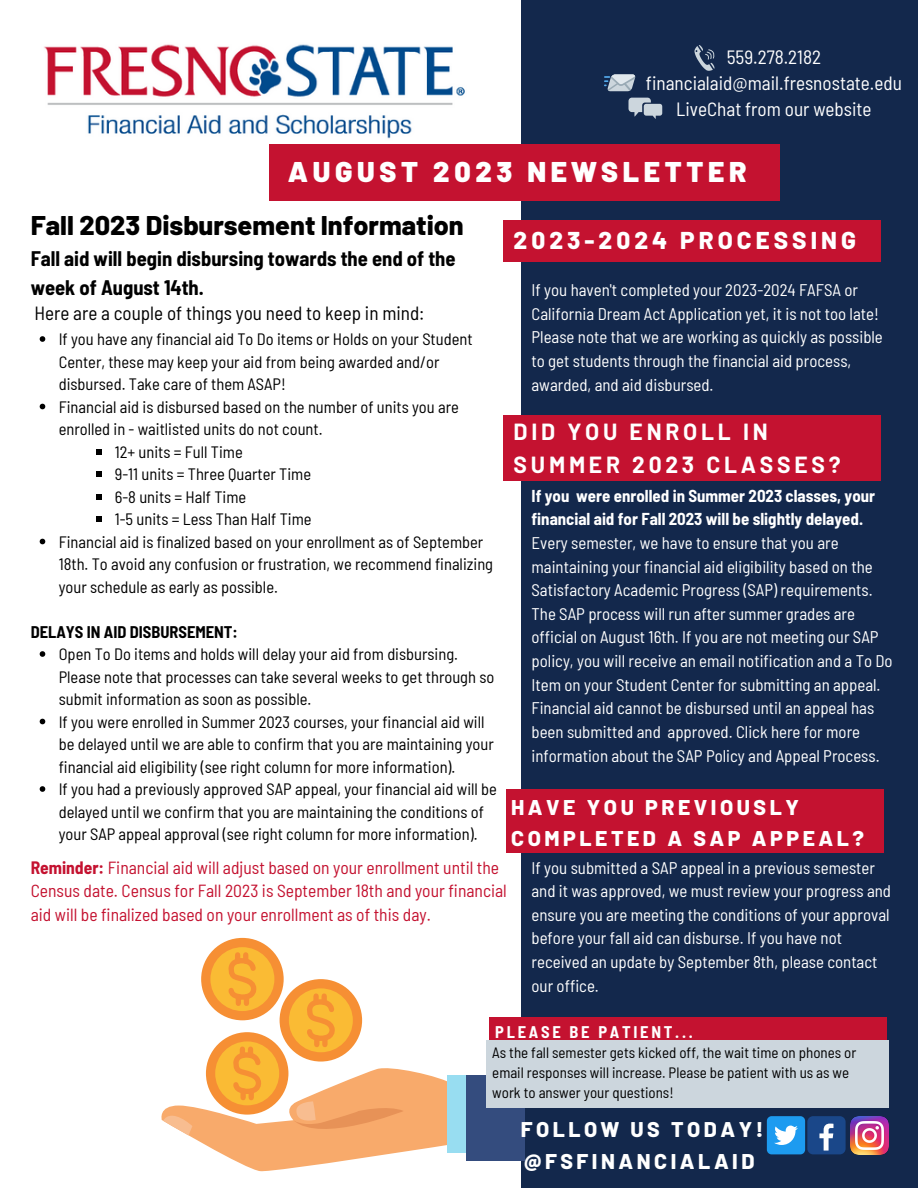
<style>
.page{position:relative;width:918px;height:1188px;background:#fff}
.page>*{position:absolute;margin:0;border:0;box-sizing:border-box;transform-origin:0 0}
.t1{font:900 28.5px "Barlow";letter-spacing:.165em;color:#fff}
.t2{font:800 27px "Barlow";color:#000}
.t3{font:800 24.3px "Barlow";letter-spacing:.165em;color:#fff}
.t4{font:700 22.8px/32.7px "Barlow";letter-spacing:.165em;color:#fff}
.t5{font:800 21.3px/30.3px "Barlow";letter-spacing:.165em;color:#fff}
.t6{font:700 semi-condensed 20.55px/28.2px "Barlow";color:#000}
.t7{font:semi-condensed 19.2px "Barlow";color:#fff}
.t8{font:semi-condensed 19.05px "Barlow";color:#000}
.t9{font:semi-condensed 17.55px/23.7px "Barlow";color:#c41230}
.t10{font:semi-condensed 16.8px/23.7px "Barlow";color:#fff}
.t11{font:700 semi-condensed 16.8px/23.7px "Barlow";color:#fff}
.t12{font:semi-condensed 16.5px/22.5px "Barlow";color:#000}
.t13{font:700 semi-condensed 16.5px "Barlow";color:#000}
.t14{font:700 semi-condensed 16.5px "Barlow";letter-spacing:.165em;color:#fff}
.t15{font:semi-condensed 15px/20.2px "Barlow";color:#000}
.s1{font-weight:700}
</style>
<div class="page">
<div style="left:521px;top:0;width:397px;height:1188px;background:#13284c"></div>
<div style="left:489px;top:1017px;width:397px;height:44px;background:#c41230"></div>
<div style="left:503px;top:220px;width:377px;height:42px;background:#c41230"></div>
<div style="left:503px;top:415px;width:377px;height:66px;background:#c41230"></div>
<img style="left:44px;top:44px;width:421px;height:95px">
<div style="left:448px;top:1075px;width:25px;height:78px;background:#98ddf1"></div>
<div style="left:466px;top:1075px;width:59px;height:85px;background:#344c7e"></div>
<div style="left:201px;top:938px;width:83px;height:82px;background:#f68f34;border-radius:50%"></div>
<svg style="left:210px;top:947px;width:64px;height:64px"></svg>
<svg style="left:161px;top:955px;width:287px;height:217px"></svg>
<img style="left:851px;top:1116px;width:38px;height:38px">
<div style="left:807px;top:1116px;width:39px;height:38px;background:#1a4789;border-radius:6px"></div>
<svg style="left:819px;top:1124px;width:14px;height:27px"></svg>
<div style="left:270px;top:144px;width:510px;height:57px;background:#c41230"></div>
<svg style="left:604px;top:74px;width:32px;height:17px"></svg>
<svg style="left:629px;top:98px;width:33px;height:21px"></svg>
<svg style="left:694px;top:45px;width:21px;height:26px"></svg>
<div style="left:486px;top:1041px;width:403px;height:67px;background:#ccd6dd"></div>
<div style="left:767px;top:1116px;width:38px;height:38px;background:#1d9bf0;border-radius:5px"></div>
<svg style="left:774px;top:1126px;width:24px;height:19px"></svg>
<svg style="left:40px;top:336px;width:5px;height:6px"></svg>
<svg style="left:40px;top:404px;width:5px;height:5px"></svg>
<svg style="left:96px;top:449px;width:6px;height:5px"></svg>
<svg style="left:96px;top:471px;width:6px;height:6px"></svg>
<svg style="left:96px;top:494px;width:6px;height:5px"></svg>
<svg style="left:96px;top:516px;width:6px;height:6px"></svg>
<svg style="left:40px;top:539px;width:5px;height:5px"></svg>
<svg style="left:40px;top:651px;width:5px;height:6px"></svg>
<svg style="left:40px;top:719px;width:5px;height:5px"></svg>
<svg style="left:40px;top:786px;width:5px;height:6px"></svg>
<div style="left:506px;top:789px;width:378px;height:63px;background:#c41230"></div>
<p class="t7" style="left:727px;top:44px;width:96px">559.278.2182</p>
<p class="t7" style="left:646px;top:71px;width:258px">financialaid@mail.fresnostate.edu</p>
<p class="t7" style="left:676px;top:97px;width:197px">LiveChat from our website</p>
<p class="t1" style="left:288px;top:153px;width:460px">AUGUST 2023 NEWSLETTER</p>
<p class="t2" style="left:31px;top:208px;width:435px">Fall 2023 Disbursement Information</p>
<p class="t3" style="left:514px;top:225px;width:344px">2023-2024 PROCESSING</p>
<p class="t6" style="left:31px;top:244px;width:427px">Fall aid will begin disbursing towards the end of the week of August 14th.</p>
<p class="t8" style="left:34px;top:301px;width:392px">Here are a couple of things you need to keep in mind:</p>
<p class="t10" style="left:532px;top:277px;width:349px">If you haven't completed your 2023-2024 FAFSA or<br>California Dream Act Application yet, it is not too late!</p>
<p class="t10" style="left:532px;top:325px;width:353px">Please note that we are working as quickly as possible to get students through the financial aid process, awarded, and aid disbursed.</p>
<p class="t12" style="left:59px;top:327px;width:415px">If you have any financial aid To Do items or Holds on your Student<br>Center, these may keep your aid from being awarded and/or disbursed. Take care of them ASAP!</p>
<p class="t12" style="left:59px;top:395px;width:402px">Financial aid is disbursed based on the number of units you are enrolled in - waitlisted units do not count.</p>
<p class="t12" style="left:115px;top:440px;width:130px">12+ units = Full Time</p>
<p class="t12" style="left:115px;top:462px;width:198px">9-11 units = Three Quarter Time</p>
<p class="t12" style="left:115px;top:485px;width:133px">6-8 units = Half Time</p>
<p class="t12" style="left:115px;top:507px;width:198px">1-5 units = Less Than Half Time</p>
<p class="t12" style="left:59px;top:530px;width:436px">Financial aid is finalized based on your enrollment as of September<br>18th. To avoid any confusion or frustration, we recommend finalizing your schedule as early as possible.</p>
<p class="t4" style="left:514px;top:415px;width:328px">DID YOU ENROLL IN<br>SUMMER 2023 CLASSES?</p>
<p class="t11" style="left:532px;top:483px;width:345px">If you were enrolled in Summer 2023 classes, your financial aid for Fall 2023 will be slightly delayed.</p>
<p class="t10" style="left:532px;top:530px;width:363px">Every semester, we have to ensure that you are maintaining your financial aid eligibility based on the Satisfactory Academic Progress (SAP) requirements.<br>The SAP process will run after summer grades are official on August 16th. If you are not meeting our SAP policy, you will receive an email notification and a To Do Item on your Student Center for submitting an appeal.<br>Financial aid cannot be disbursed until an appeal has been submitted and approved. Click here for more information about the SAP Policy and Appeal Process.</p>
<p class="t5" style="left:511px;top:792px;width:354px">HAVE YOU PREVIOUSLY<br>COMPLETED A SAP APPEAL?</p>
<p class="t10" style="left:532px;top:855px;width:361px">If you submitted a SAP appeal in a previous semester and it was approved, we must review your progress and ensure you are meeting the conditions of your approval before your fall aid can disburse. If you have not received an update by September 8th, please contact our office.</p>
<p class="t13" style="left:31px;top:621px;width:209px">DELAYS IN AID DISBURSEMENT:</p>
<p class="t12" style="left:59px;top:642px;width:437px">Open To Do items and holds will delay your aid from disbursing.<br>Please note that processes can take several weeks to get through so submit information as soon as possible.</p>
<p class="t12" style="left:59px;top:710px;width:437px">If you were enrolled in Summer 2023 courses, your financial aid will be delayed until we are able to confirm that you are maintaining your financial aid eligibility (see right column for more information).</p>
<p class="t12" style="left:59px;top:777px;width:440px">If you had a previously approved SAP appeal, your financial aid will be delayed until we confirm that you are maintaining the conditions of your SAP appeal approval (see right column for more information).</p>
<p class="t9" style="left:31px;top:855px;width:478px"><span class="s1">Reminder:</span> Financial aid will adjust based on your enrollment until the<br>Census date. Census for Fall 2023 is September 18th and your financial aid will be finalized based on your enrollment as of this day.</p>
<p class="t14" style="left:495px;top:1022px;width:199px">PLEASE BE PATIENT...</p>
<p class="t15" style="left:492px;top:1042px;width:366px">As the fall semester gets kicked off, the wait time on phones or email responses will increase. Please be patient with us as we work to answer your questions!</p>
<p class="t5" style="left:521px;top:1113px;width:244px">FOLLOW US TODAY!</p>
<p class="t5" style="left:524px;top:1145px;width:232px">@FSFINANCIALAID</p>
</div>
